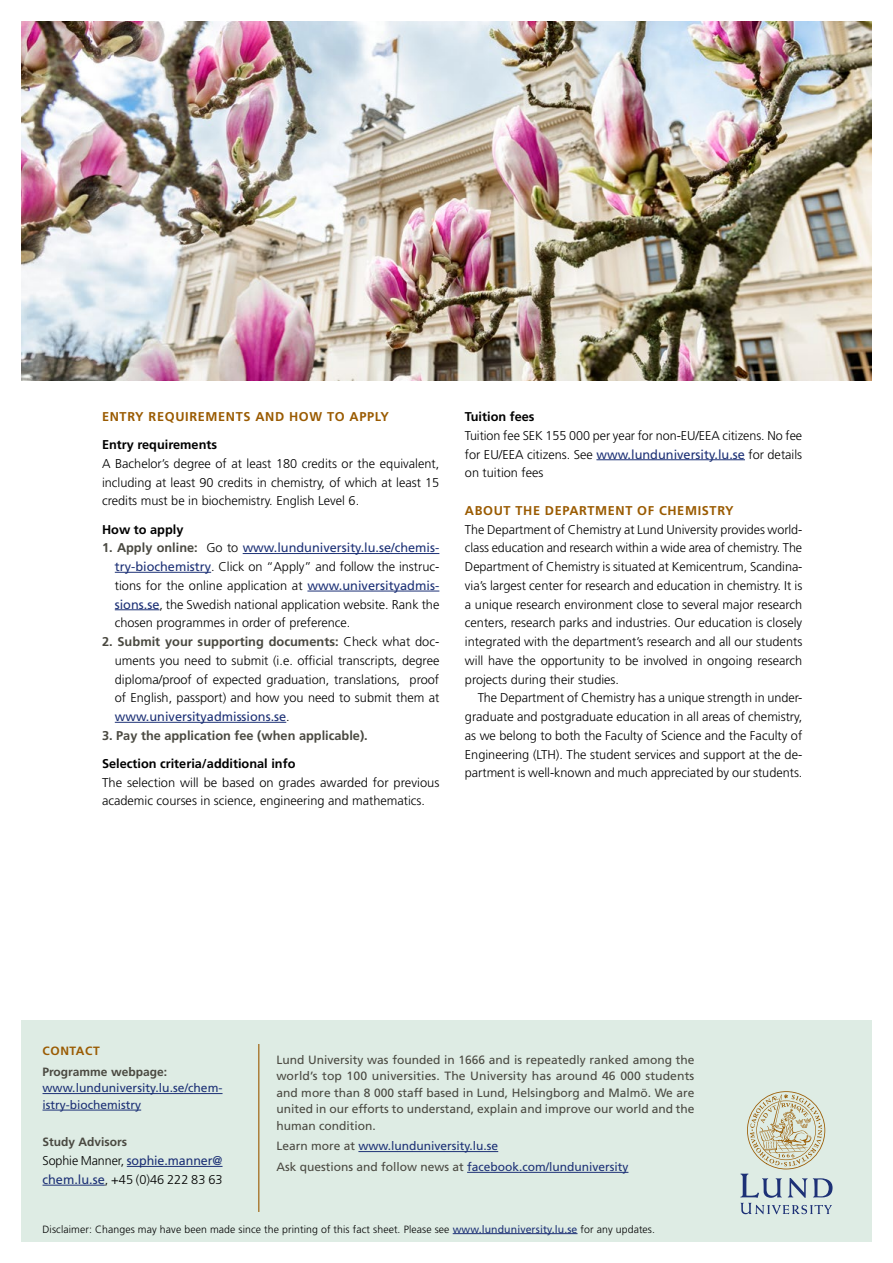
<style>
.page{position:relative;width:893px;height:1263px;background:#fff}
.page>*{position:absolute;margin:0;border:0;box-sizing:border-box;transform-origin:0 0}
.Svart_Brödtext_utan{font:300 12.75px/18.8px "Frutiger LT Std";color:#000;text-align:justify}
.Brödtext_Bold_t_o_m{font:300 12.75px/18.8px "Frutiger LT Std";color:#000;text-align:justify}
.Svart_Brödtext_med_i{font:300 12.75px/18.8px "Frutiger LT Std";color:#000;text-align:justify}
.H3_Underrubrik{font:700 12.75px "Frutiger LT Std";color:#000}
.Brödtext_Bold_t_o_m-2{font:700 12.75px "Frutiger LT Std";color:#4a4941}
.Svart_Brödtext_utan-2{font:700 12.75px "Frutiger LT Std";letter-spacing:.05em;color:#9a5b02}
.H2_Brons_Underrubrik{font:700 12.75px "Frutiger LT Std";letter-spacing:.05em;color:#9a5b02}
.t1{font:12px/16.5px "Frutiger LT Std";color:#4a4941;text-align:justify}
.Svart_Brödtext_utan-3{font:12px/16.5px "Frutiger LT Std";color:#1d3176}
.Svart_Brödtext_utan-4{font:700 12px "Frutiger LT Std";color:#4a4941}
.H2_Brons_Underrubrik-2{font:700 12px "Frutiger LT Std";letter-spacing:.05em;color:#9a5b02}
.t2{font:300 10.5px "Frutiger LT Std";letter-spacing:.01em;color:#000}
.s1{font-weight:700;color:#4a4941}
.s2{font-weight:400;color:#1d3176}
.s3{color:#4a4941}
.s4{color:#1d3176}
</style>
<div class="page">
<img style="left:21px;top:21px;width:851px;height:360px">
<div style="left:21px;top:1020px;width:851px;height:222px;background:#deece4"></div>
<hr style="left:258px;top:1044px;width:1px;height:168px;background:#9a5b02">
<hr style="left:243px;top:553px;width:196px;height:1px;background:#1d3176">
<hr style="left:115px;top:572px;width:96px;height:1px;background:#1d3176">
<hr style="left:307px;top:591px;width:132px;height:1px;background:#1d3176">
<hr style="left:115px;top:609px;width:44px;height:1px;background:#1d3176">
<hr style="left:115px;top:722px;width:171px;height:1px;background:#1d3176">
<hr style="left:596px;top:459px;width:149px;height:1px;background:#1d3176">
<hr style="left:43px;top:1093px;width:180px;height:1px;background:#1d3176">
<hr style="left:43px;top:1110px;width:98px;height:1px;background:#1d3176">
<hr style="left:127px;top:1166px;width:96px;height:1px;background:#1d3176">
<hr style="left:43px;top:1185px;width:62px;height:1px;background:#1d3176">
<hr style="left:358px;top:1151px;width:140px;height:1px;background:#1d3176">
<hr style="left:467px;top:1172px;width:161px;height:1px;background:#1d3176">
<hr style="left:453px;top:1233px;width:124px;height:1px;background:#1d3176">
<svg style="left:740px;top:1091px;width:92px;height:123px"></svg>
<p class="Svart_Brödtext_utan-2" style="left:102px;top:409px;width:288px">ENTRY REQUIREMENTS AND HOW TO APPLY</p>
<h3 class="H3_Underrubrik" style="left:102px;top:437px;width:117px">Entry requirements</h3>
<p class="Svart_Brödtext_utan" style="left:102px;top:454px;width:339px">A Bachelor’s degree of at least 180 credits or the equivalent, including at least 90 credits in chemistry, of which at least 15 credits must be in biochemistry. English Level 6.</p>
<h3 class="H3_Underrubrik" style="left:102px;top:522px;width:83px">How to apply</h3>
<p class="Brödtext_Bold_t_o_m" style="left:115px;top:539px;width:326px;text-indent:-13px"><span class="s1">1. Apply online:</span> Go to <span class="s2">www.lunduniversity.lu.se/chemis&shy;try-biochemistry</span>. Click on “Apply” and follow the instruc&shy;tions for the online application at <span class="s2">www.universityadmis&shy;sions.se</span>, the Swedish national application website. Rank the chosen programmes in order of preference.</p>
<p class="Brödtext_Bold_t_o_m" style="left:115px;top:632px;width:326px;text-indent:-13px"><span class="s1">2. Submit your supporting documents:</span> Check what doc&shy;uments you need to submit (i.e. official transcripts, degree diploma/proof of expected graduation, translations, proof of English, passport) and how you need to submit them at <span class="s2">www.universityadmissions.se</span>.</p>
<p class="Brödtext_Bold_t_o_m-2" style="left:102px;top:728px;width:267px">3. Pay the application fee (when applicable).</p>
<h3 class="H3_Underrubrik" style="left:102px;top:756px;width:195px">Selection criteria/additional info</h3>
<p class="Svart_Brödtext_utan" style="left:102px;top:773px;width:339px">The selection will be based on grades awarded for previous academic courses in science, engineering and mathematics.</p>
<h3 class="H3_Underrubrik" style="left:465px;top:409px;width:71px">Tuition fees</h3>
<p class="Svart_Brödtext_utan" style="left:465px;top:426px;width:339px">Tuition fee SEK 155 000 per year for non-EU/EEA citizens. No fee for EU/EEA citizens. See <span class="s2">www.lunduniversity.lu.se</span> for details on tuition fees</p>
<h2 class="H2_Brons_Underrubrik" style="left:465px;top:503px;width:270px">ABOUT THE DEPARTMENT OF CHEMISTRY</h2>
<p class="Svart_Brödtext_utan" style="left:465px;top:520px;width:339px">The Department of Chemistry at Lund University provides world&shy;class education and research within a wide area of chemistry. The Department of Chemistry is situated at Kemicentrum, Scandina&shy;via’s largest center for research and education in chemistry. It is a unique research environment close to several major research centers, research parks and industries. Our education is closely integrated with the department’s research and all our students will have the opportunity to be involved in ongoing research projects during their studies.</p>
<p class="Svart_Brödtext_med_i" style="left:465px;top:689px;width:339px;text-indent:13px">The Department of Chemistry has a unique strength in under&shy;graduate and postgraduate education in all areas of chemistry, as we belong to both the Faculty of Science and the Faculty of Engineering (LTH). The student services and support at the de&shy;partment is well-known and much appreciated by our students.</p>
<h2 class="H2_Brons_Underrubrik-2" style="left:43px;top:1044px;width:59px">CONTACT</h2>
<p class="Svart_Brödtext_utan-4" style="left:43px;top:1065px;width:126px">Programme webpage:</p>
<p class="Svart_Brödtext_utan-3" style="left:43px;top:1080px;width:182px">www.lunduniversity.lu.se/chem&shy;istry-biochemistry</p>
<p class="Svart_Brödtext_utan-4" style="left:43px;top:1135px;width:86px">Study Advisors</p>
<p class="Svart_Brödtext_utan" style="left:43px;top:1151px;width:182px">Sophie Manner, <span class="s2">sophie.manner@ chem.lu.se</span>, +45 (0)46 222 83 63</p>
<p class="t1" style="left:276px;top:1051px;width:420px">Lund University was founded in 1666 and is repeatedly ranked among the world’s top 100 universities. The University has around 46 000 students and more than 8 000 staff based in Lund, Helsingborg and Malmö. We are united in our efforts to understand, explain and improve our world and the human condition.</p>
<p class="Svart_Brödtext_utan-3" style="left:276px;top:1138px;width:223px"><span class="s3">Learn more at</span> www.lunduniversity.lu.se</p>
<p class="t1" style="left:276px;top:1159px;width:354px">Ask questions and follow news at <span class="s4">facebook.com/lunduniversity</span></p>
<p class="t2" style="left:43px;top:1223px;width:614px">Disclaimer: Changes may have been made since the printing of this fact sheet. Please see <span class="s2">www.lunduniversity.lu.se</span> for any updates.</p>
</div>
